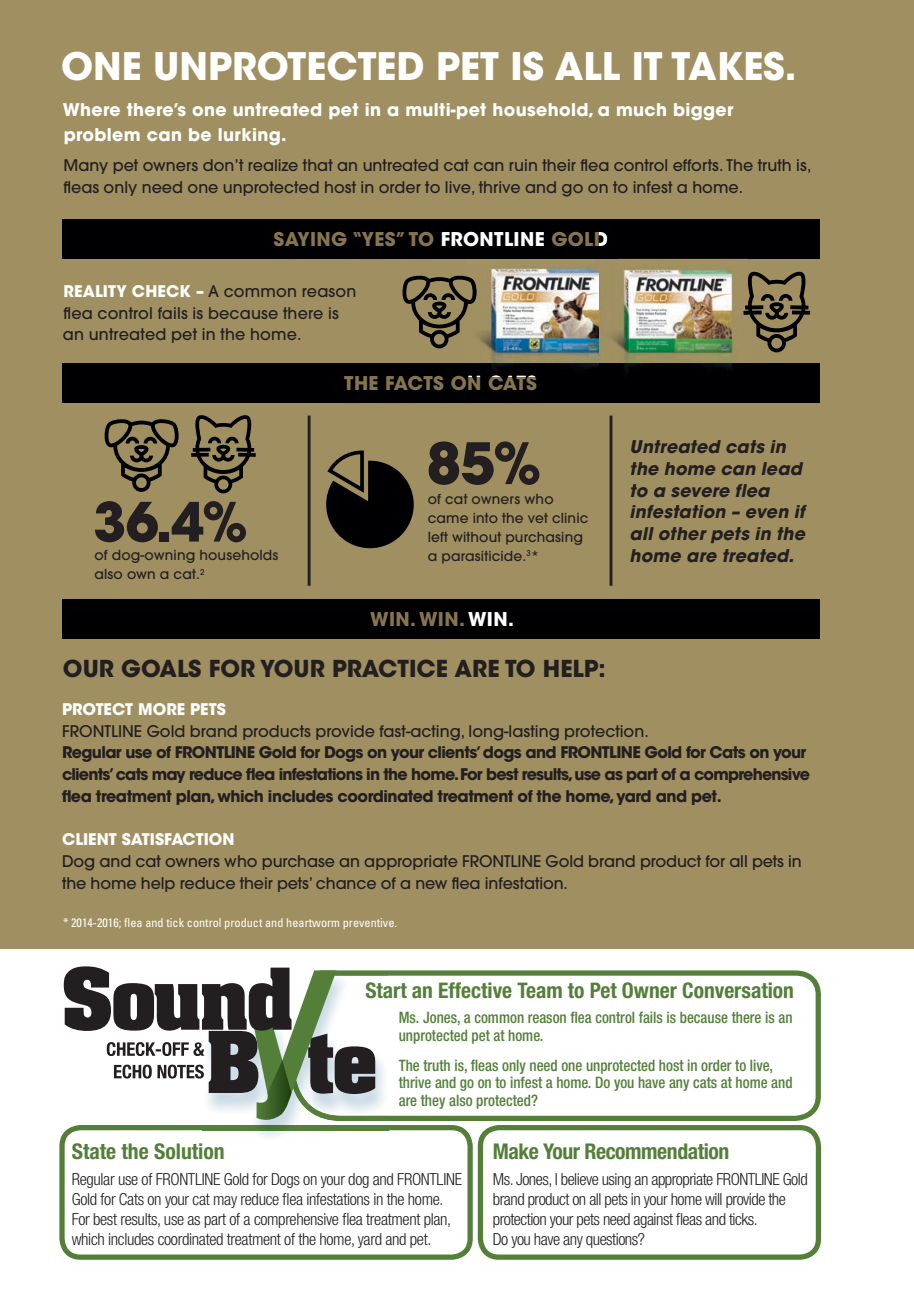
<style>
.page{position:relative;width:914px;height:1292px;background:#fff}
.page>*{position:absolute;margin:0;border:0;box-sizing:border-box;transform-origin:0 0}
.t1{font:700 56.52px "ITC Avant Garde Std";color:#231f20}
.t2{font:700 53.73px "ITC Avant Garde Std";color:#231f20}
.t3{font:700 37.62px "ITC Avant Garde Std";color:#fff}
.t4{font:700 23.28px "ITC Avant Garde Std";color:#231f20}
.t5{font:700 condensed 21.7px "Helvetica Neue";letter-spacing:-.02em;color:#537f39}
.t6{font:700 condensed 21.7px "Helvetica Neue";color:#537f39}
.t7{font:700 condensed 21.53px "Helvetica Neue";color:#537f39}
.t8{font:700 18.9px "ITC Avant Garde Std";letter-spacing:.02em;color:#86754e}
.t9{font:italic 700 17.32px/21.7px "Avant Garde";letter-spacing:.01em;color:#231f20}
.t10{font:700 17.32px/24.7px "ITC Avant Garde Std";letter-spacing:.02em;color:#fff}
.t11{font:300 condensed 16.62px/19.9px "Helvetica Neue";letter-spacing:-.02em;color:#231f20}
.t12{font:500 15.92px/21.7px "Avant Garde";color:#231f20}
.t13{font:700 15.92px/21.7px "ITC Avant Garde Std";letter-spacing:-.04em;color:#231f20}
.t14{font:700 15.92px "ITC Avant Garde Std";color:#fff}
.t15{font:500 condensed 15.75px/17.5px "Helvetica Neue";color:#537f39;scale:.95 1}
.t16{font:500 13.83px/18.9px "Avant Garde";letter-spacing:.01em;color:#231f20}
.t17{font:condensed 12.25px "Univers";color:#fff}
.s1{color:#fff}
.s2{font-family:"Avant Garde";font-weight:500;color:#231f20}
</style>
<div class="page">
<div style="left:478px;top:1125px;width:343px;height:134px;border:5px solid #537f39;border-radius:19px"></div>
<svg style="left:59px;top:1125px;width:414px;height:134px"></svg>
<svg style="left:375px;top:970px;width:445px;height:151px"></svg>
<img style="left:203px;top:1123px;width:185px;height:18px">
<img style="left:375px;top:973px;width:13px;height:148px">
<svg style="left:64px;top:966px;width:311px;height:157px"></svg>
<div style="left:0;top:0;width:914px;height:948px;background:#a09061"></div>
<hr style="left:307px;top:415px;width:3px;height:171px;background:#231f20">
<hr style="left:609px;top:415px;width:3px;height:171px;background:#231f20">
<div style="left:62px;top:219px;width:757px;height:40px;background:#000002"></div>
<div style="left:62px;top:363px;width:757px;height:39px;background:#000002"></div>
<div style="left:62px;top:599px;width:757px;height:39px;background:#000002"></div>
<svg style="left:326px;top:450px;width:88px;height:98px"></svg>
<svg style="left:402px;top:275px;width:64px;height:73px"></svg>
<svg style="left:191px;top:415px;width:65px;height:78px"></svg>
<svg style="left:104px;top:419px;width:75px;height:73px"></svg>
<img style="left:599px;top:238px;width:148px;height:135px">
<img style="left:599px;top:232px;width:8px;height:14px">
<svg style="left:743px;top:272px;width:67px;height:80px"></svg>
<img style="left:466px;top:267px;width:133px;height:108px">
<img style="left:468px;top:375px;width:66px;height:1px">
<img style="left:466px;top:276px;width:10px;height:34px">
<img style="left:599px;top:255px;width:18px;height:4px">
<img style="left:599px;top:363px;width:18px;height:10px">
<h3 class="t3" style="left:61px;top:41px;width:737px">ONE UNPROTECTED PET IS ALL IT TAKES.</h3>
<p class="t10" style="left:63px;top:97px;width:672px">Where there’s one untreated pet in a multi-pet household, a much bigger problem can be lurking.</p>
<p class="t12" style="left:63px;top:154px;width:749px">Many pet owners don’t realize that an untreated cat can ruin their flea control efforts. The truth is, fleas only need one unprotected host in order to live, thrive and go on to infest a home.</p>
<p class="t8" style="left:273px;top:227px;width:336px">SAYING “YES” TO <span class="s1">FRONTLINE</span> GOLD</p>
<p class="t14" style="left:64px;top:281px;width:294px">REALITY CHECK – <span class="s2">A common reason</span></p>
<p class="t12" style="left:63px;top:302px;width:277px">flea control fails is because there is an untreated pet in the home.</p>
<p class="t8" style="left:344px;top:370px;width:194px">THE FACTS ON CATS</p>
<p class="t9" style="left:629px;top:436px;width:177px">Untreated cats in the home can lead to a severe flea infestation – even if all other pets in the</p>
<h1 class="t1" style="left:426px;top:426px;width:116px">85%</h1>
<p class="t16" style="left:428px;top:489px;width:162px">of cat owners who came into the vet clinic left without purchasing a parasiticide.<sup>3</sup>*</p>
<h2 class="t2" style="left:93px;top:487px;width:156px">36.4%</h2>
<p class="t16" style="left:94px;top:546px;width:185px">of dog-owning households</p>
<p class="t9" style="left:629px;top:544px;width:166px">home are treated.</p>
<p class="t16" style="left:94px;top:564px;width:111px">also own a cat.<sup>2</sup></p>
<p class="t8" style="left:370px;top:606px;width:145px">WIN. WIN. <span class="s1">WIN.</span></p>
<h3 class="t4" style="left:63px;top:653px;width:544px">OUR GOALS FOR YOUR PRACTICE ARE TO HELP:</h3>
<p class="t14" style="left:62px;top:698px;width:165px">PROTECT MORE PETS</p>
<p class="t12" style="left:62px;top:720px;width:588px">FRONTLINE Gold brand products provide fast-acting, long-lasting protection.</p>
<p class="t13" style="left:62px;top:741px;width:749px">Regular use of FRONTLINE Gold for Dogs on your clients’ dogs and FRONTLINE Gold for Cats on your clients’cats may reduce flea infestations in the home.For best results,use as part of a comprehensive flea treatment plan, which includes coordinated treatment of the home, yard and pet.</p>
<p class="t14" style="left:62px;top:829px;width:174px">CLIENT SATISFACTION</p>
<p class="t12" style="left:62px;top:850px;width:741px">Dog and cat owners who purchase an appropriate FRONTLINE Gold brand product for all pets in the home help reduce their pets’ chance of a new flea infestation.</p>
<p class="t17" style="left:63px;top:915px;width:336px">* 2014-2016; flea and tick control product and heartworm preventive.</p>
<h3 class="t7" style="left:365px;top:977px;width:430px">Start an Effective Team to Pet Owner Conversation</h3>
<p class="t15" style="left:399px;top:1008px;width:416px">Ms. Jones, a common reason flea control fails is because there is an unprotected pet at home.</p>
<p class="t15" style="left:399px;top:1056px;width:416px">The truth is, fleas only need one unprotected host in order to live, thrive and go on to infest a home. Do you have any cats at home and are they also protected?</p>
<h3 class="t6" style="left:72px;top:1138px;width:154px">State the Solution</h3>
<p class="t11" style="left:72px;top:1168px;width:392px">Regular use of FRONTLINE Gold for Dogs on your dog and FRONTLINE Gold for Cats on your cat may reduce flea infestations in the home.<br>For best results, use as part of a comprehensive flea treatment plan, which includes coordinated treatment of the home, yard and pet.</p>
<h3 class="t5" style="left:493px;top:1138px;width:238px">Make Your Recommendation</h3>
<p class="t11" style="left:493px;top:1168px;width:316px">Ms. Jones, I believe using an appropriate FRONTLINE Gold brand product on all pets in your home will provide the protection your pets need against fleas and ticks.<br>Do you have any questions?</p>
</div>
